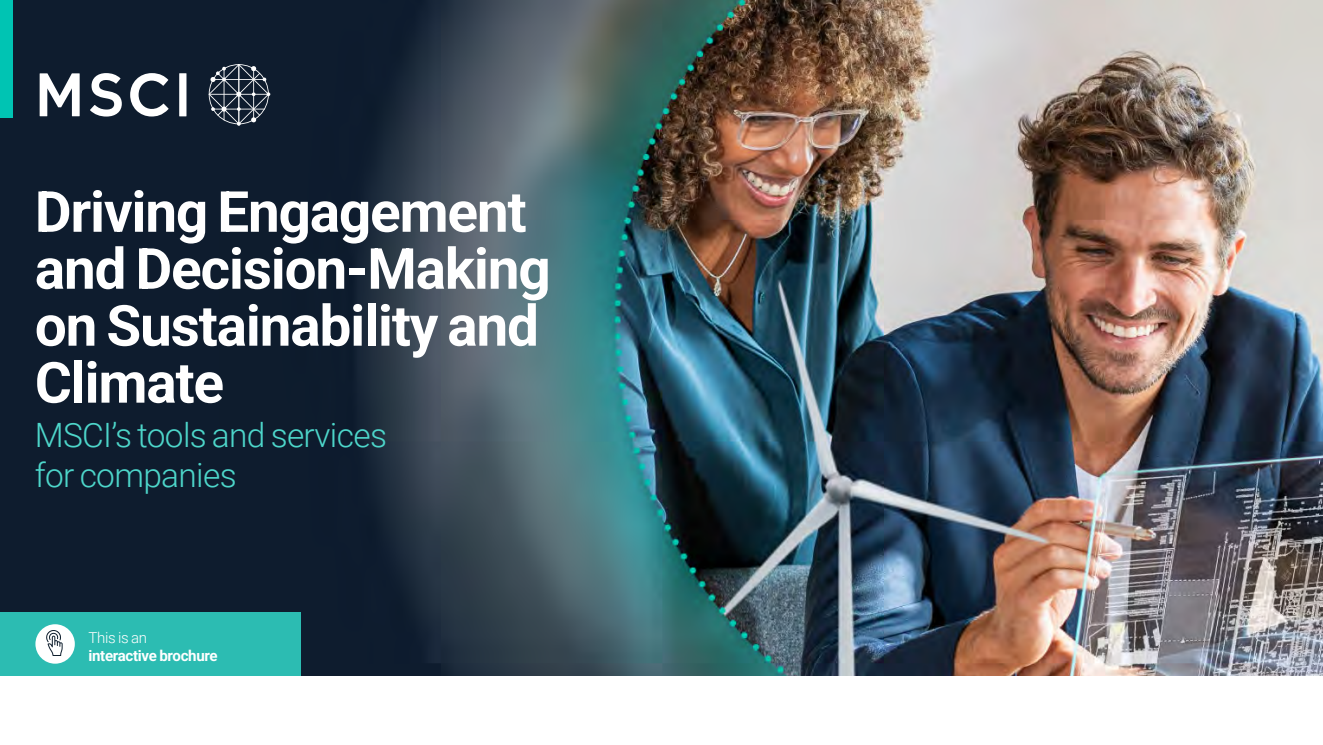
<style>
.page{position:relative;width:1323px;height:745px;background:#fff}
.page>*{position:absolute;margin:0;border:0;box-sizing:border-box;transform-origin:0 0}
.t1{font:700 56.62px/56.9px "Roboto";letter-spacing:-.02em;color:#fff}
.t2{font:300 33.5px/40.1px "Roboto";letter-spacing:-.02em;color:#4dd6ca}
.t3{font:700 15px "Roboto";letter-spacing:-.02em;color:#fff}
.t4{font:300 15px "Roboto";letter-spacing:-.02em;color:#fff}
</style>
<div class="page">
<img style="left:0;top:0;width:1323px;height:675px">
<div style="left:0;top:612px;width:301px;height:63px;background:#2cbcb2"></div>
<div style="left:35px;top:623px;width:40px;height:40px;background:#fff;border-radius:50%"></div>
<svg style="left:46px;top:630px;width:17px;height:25px"></svg>
<div style="left:0;top:0;width:13px;height:117px;background:#00c4b3"></div>
<svg style="left:40px;top:73px;width:40px;height:43px"></svg>
<div style="left:179px;top:73px;width:7px;height:43px;background:#fff"></div>
<svg style="left:130px;top:73px;width:39px;height:43px"></svg>
<svg style="left:90px;top:73px;width:32px;height:43px"></svg>
<svg style="left:209px;top:64px;width:61px;height:62px;background:#3f4a58"></svg>
<p class="t1" style="left:35px;top:181px;width:517px">Driving Engagement and Decision-Making on Sustainability and<br>Climate</p>
<p class="t2" style="left:35px;top:413px;width:354px">MSCI’s tools and services for companies</p>
<p class="t4" style="left:88px;top:626px;width:60px">This is an</p>
<p class="t3" style="left:88px;top:644px;width:131px">interactive brochure</p>
</div>
